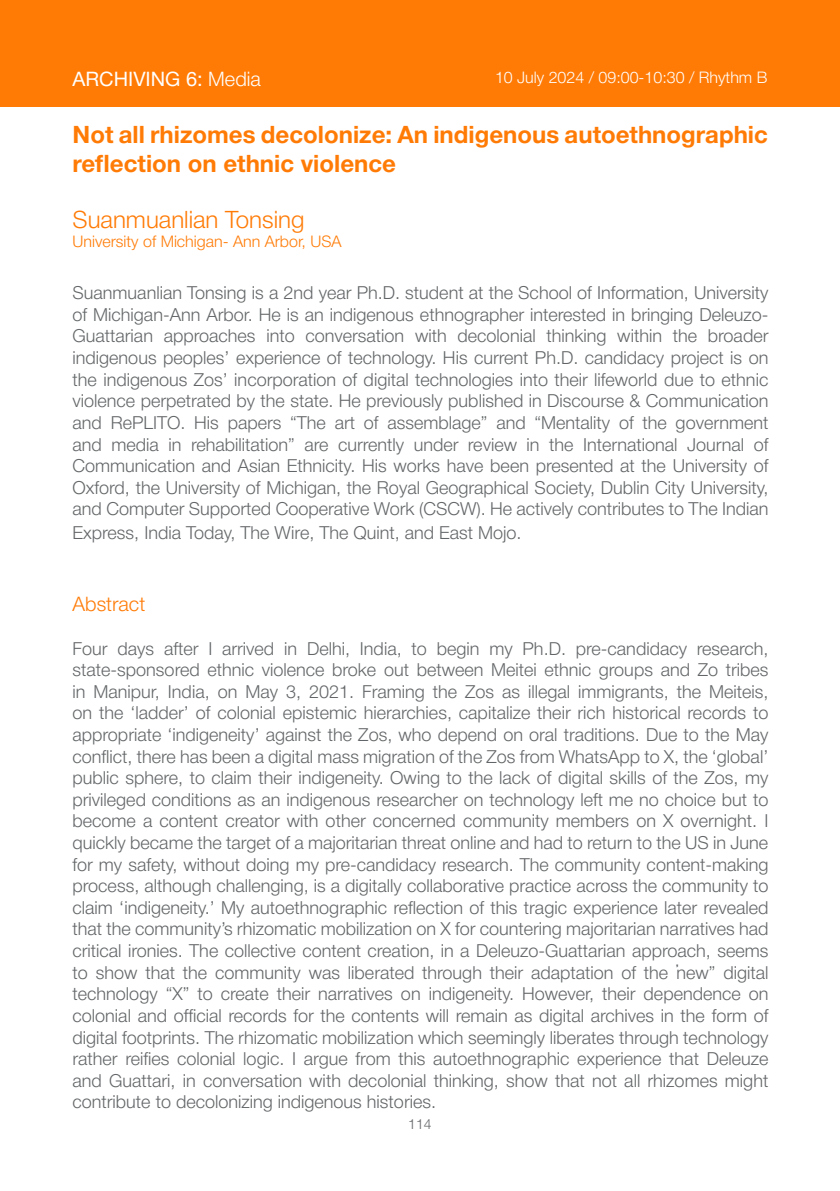
<style>
.page{position:relative;width:840px;height:1191px;background:#fff}
.page>*{position:absolute;margin:0;border:0;box-sizing:border-box;transform-origin:0 0}
.Titles{font:700 24px/28.8px "Helvetica Neue";color:#ff7b06}
.Abstracts{font:300 24px "Helvetica Neue";color:#ff7b06}
.Abstracts-2{font:20px "Helvetica Neue";color:#fff}
.Abstracts-3{font:300 20px "Helvetica Neue";color:#ff7b06}
.Abstracts-4{font:300 18px/21.6px "Helvetica Neue";color:#636668;text-align:justify}
.bios{font:300 18px/21.6px "Helvetica Neue";color:#636668;text-align:justify}
.Abstracts-5{font:300 16px "Helvetica Neue";color:#ff7b06}
.Abstracts-6{font:300 16px "Helvetica Neue";color:#fff}
.t1{font:300 14px "Helvetica Neue";color:#636668}
.s1{font-weight:300}
</style>
<div class="page">
<div style="left:0;top:0;width:839px;height:106px;background:#ff7b06"></div>
<p class="Abstracts-2" style="left:72px;top:65px;width:190px">ARCHIVING 6: <span class="s1">Media</span></p>
<p class="Abstracts-6" style="left:494px;top:65px;width:274px">10 July 2024 / 09:00-10:30 / Rhythm B</p>
<p class="Titles" style="left:72px;top:121px;width:696px">Not all rhizomes decolonize: An indigenous autoethnographic reflection on ethnic violence</p>
<p class="Abstracts" style="left:72px;top:200px;width:233px">Suanmuanlian Tonsing</p>
<p class="Abstracts-5" style="left:72px;top:228px;width:270px">University of Michigan- Ann Arbor, USA</p>
<p class="bios" style="left:72px;top:281px;width:697px">Suanmuanlian Tonsing is a 2nd year Ph.D. student at the School of Information, University of Michigan-Ann Arbor. He is an indigenous ethnographer interested in bringing Deleuzo-Guattarian approaches into conversation with decolonial thinking within the broader indigenous peoples’ experience of technology. His current Ph.D. candidacy project is on the indigenous Zos’ incorporation of digital technologies into their lifeworld due to ethnic violence perpetrated by the state. He previously published in Discourse &amp; Communication and RePLITO. His papers “The art of assemblage” and “Mentality of the government and media in rehabilitation” are currently under review in the International Journal of Communication and Asian Ethnicity. His works have been presented at the University of Oxford, the University of Michigan, the Royal Geographical Society, Dublin City University, and Computer Supported Cooperative Work (CSCW). He actively contributes to The Indian</p>
<p class="bios" style="left:72px;top:521px;width:450px">Express, India Today, The Wire, The Quint, and East Mojo.</p>
<p class="Abstracts-3" style="left:72px;top:588px;width:74px">Abstract</p>
<p class="Abstracts-4" style="left:72px;top:636px;width:697px">Four days after I arrived in Delhi, India, to begin my Ph.D. pre-candidacy research, state-sponsored ethnic violence broke out between Meitei ethnic groups and Zo tribes in Manipur, India, on May 3, 2021. Framing the Zos as illegal immigrants, the Meiteis, on the ‘ladder’ of colonial epistemic hierarchies, capitalize their rich historical records to appropriate ‘indigeneity’ against the Zos, who depend on oral traditions. Due to the May conflict, there has been a digital mass migration of the Zos from WhatsApp to X, the ‘global’ public sphere, to claim their indigeneity. Owing to the lack of digital skills of the Zos, my privileged conditions as an indigenous researcher on technology left me no choice but to become a content creator with other concerned community members on X overnight. I quickly became the target of a majoritarian threat online and had to return to the US in June for my safety, without doing my pre-candidacy research. The community content-making process, although challenging, is a digitally collaborative practice across the community to claim ‘indigeneity.’ My autoethnographic reflection of this tragic experience later revealed that the community’s rhizomatic mobilization on X for countering majoritarian narratives had critical ironies. The collective content creation, in a Deleuzo-Guattarian approach, seems to show that the community was liberated through their adaptation of the “new” digital technology “X” to create their narratives on indigeneity. However, their dependence on colonial and official records for the contents will remain as digital archives in the form of digital footprints. The rhizomatic mobilization which seemingly liberates through technology rather reifies colonial logic. I argue from this autoethnographic experience that Deleuze and Guattari, in conversation with decolonial thinking, show that not all rhizomes might contribute to decolonizing indigenous histories.</p>
<p class="t1" style="left:408px;top:1112px;width:25px">114</p>
</div>
